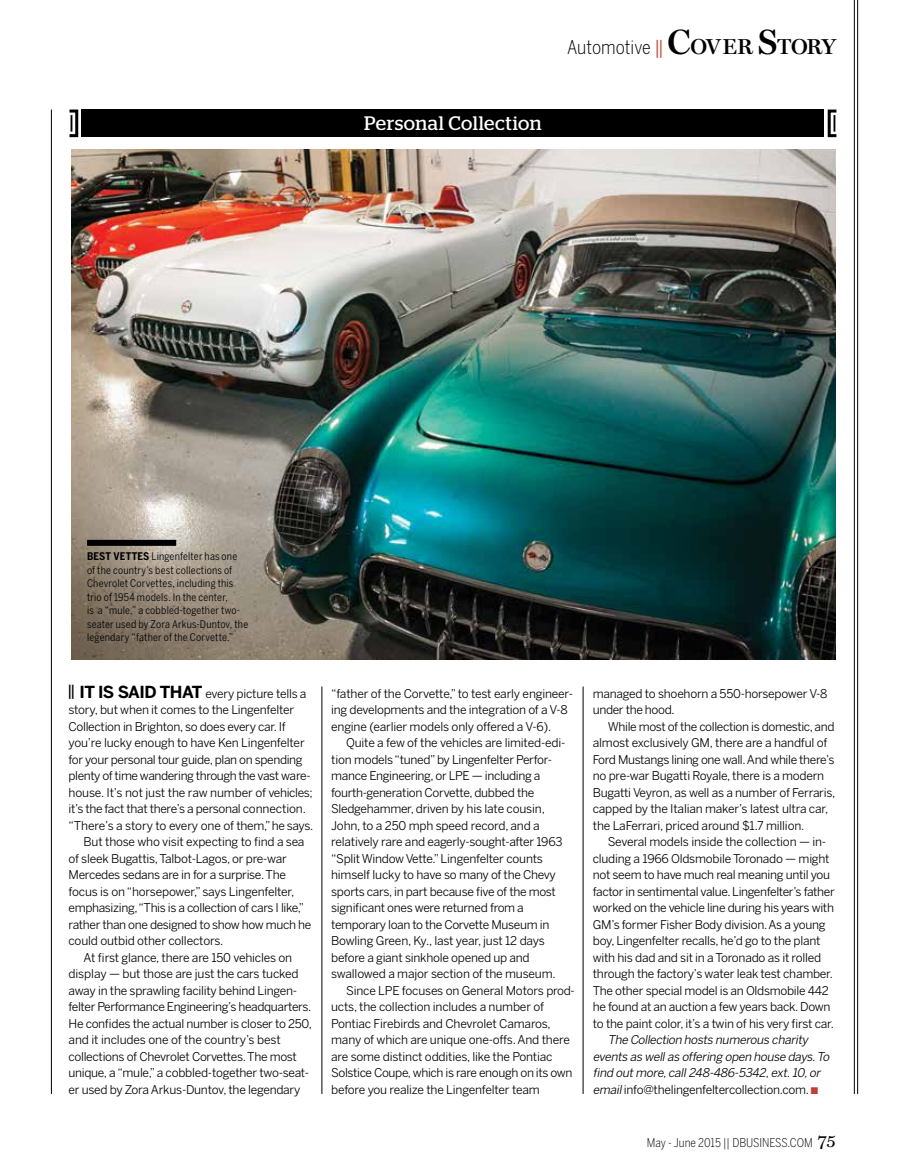
<style>
.page{position:relative;width:905px;height:1175px;background:#fff}
.page>*{position:absolute;margin:0;border:0;box-sizing:border-box;transform-origin:0 0}
.t1{font:19.5px "Stag";letter-spacing:.025em;color:#fff}
.t2{font:300 18.9px "Benton Sans Cond";color:#000}
.t3{font:12px/16.5px "Benton Sans";letter-spacing:-.025em;color:#000}
.t4{font:italic 12px/16.5px "Benton Sans";color:#000}
.t5{font:300 12px "Benton Sans Cond";color:#000}
.t6{font:10.5px/13.5px "Benton Sans Cond";letter-spacing:.02em;color:#000}
.s1{font-weight:400;font-size:19.05px;color:#be4734}
.s2{font-family:"Miller Display";font-weight:600;font-size:35.25px}
.s3{font-family:"Miller Display";font-weight:600;font-size:21.75px}
.s4{font-weight:700}
.s5{font-family:"Stag";font-size:18px}
.s6{font-weight:700;font-size:16.5px}
.s7{font-style:normal}
.s8{color:#c04132}
.s9{font-family:"Miller Text";font-weight:400;font-size:18px}
</style>
<div class="page">
<hr style="left:51px;top:110px;width:1px;height:984px;background:#000">
<hr style="left:857px;top:0;width:1px;height:1094px;background:#000">
<hr style="left:854px;top:0;width:1px;height:1094px;background:#000">
<img style="left:71px;top:149px;width:764px;height:510px">
<div style="left:82px;top:110px;width:742px;height:27px;background:#000"></div>
<div style="left:68px;top:109px;width:10px;height:28px;border:3px solid #000"></div>
<svg style="left:71px;top:115px;width:1px;height:17px"></svg>
<div style="left:827px;top:109px;width:10px;height:28px;border:3px solid #000"></div>
<svg style="left:833px;top:115px;width:2px;height:17px"></svg>
<div style="left:87px;top:540px;width:89px;height:6px;background:#000"></div>
<hr style="left:321px;top:686px;width:1px;height:407px;background:#000">
<hr style="left:583px;top:686px;width:1px;height:407px;background:#000">
<h1 class="t1" style="left:364px;top:111px;width:179px">Personal Collection</h1>
<h2 class="t2" style="left:567px;top:36px;width:270px">Automotive <span class="s1">||</span> <span class="s2">C</span><span class="s3">OVER</span> <span class="s2">S</span><span class="s3">TORY</span></h2>
<p class="t6" style="left:87px;top:549px;width:163px"><span class="s4">BEST VETTES</span> Lingenfelter has one<br>of the country’s best collections of Chevrolet Corvettes, including this trio of 1954 models. In the center,<br>is a “mule,” a cobbled-together two&shy;seater used by Zora Arkus-Duntov, the legendary “father of the Corvette.”</p>
<p class="t3" style="left:69px;top:685px;width:239px"><span class="s5">||</span> <span class="s6">IT IS SAID THAT</span> every picture tells a</p>
<p class="t3" style="left:69px;top:701px;width:227px">story, but when it comes to the Lingenfelter</p>
<p class="t3" style="left:69px;top:718px;width:219px">Collection in Brighton, so does every car. If</p>
<p class="t3" style="left:69px;top:734px;width:238px">you’re lucky enough to have Ken Lingenfelter</p>
<p class="t3" style="left:69px;top:751px;width:235px">for your personal tour guide, plan on spending</p>
<p class="t3" style="left:69px;top:767px;width:244px">plenty of time wandering through the vast ware-</p>
<p class="t3" style="left:69px;top:784px;width:246px">house. It’s not just the raw number of vehicles;</p>
<p class="t3" style="left:69px;top:800px;width:239px">it’s the fact that there’s a personal connection.</p>
<p class="t3" style="left:69px;top:817px;width:246px">“There’s a story to every one of them,” he says.</p>
<p class="t3" style="left:84px;top:833px;width:222px">But those who visit expecting to find a sea</p>
<p class="t3" style="left:69px;top:850px;width:220px">of sleek Bugattis, Talbot-Lagos, or pre-war</p>
<p class="t3" style="left:69px;top:866px;width:219px">Mercedes sedans are in for a surprise. The</p>
<p class="t3" style="left:69px;top:883px;width:227px">focus is on “horsepower,” says Lingenfelter,</p>
<p class="t3" style="left:69px;top:899px;width:237px">emphasizing, “This is a collection of cars I like,”</p>
<p class="t3" style="left:69px;top:916px;width:244px">rather than one designed to show how much he</p>
<p class="t3" style="left:69px;top:932px;width:156px">could outbid other collectors.</p>
<p class="t3" style="left:84px;top:949px;width:210px">At first glance, there are 150 vehicles on</p>
<p class="t3" style="left:69px;top:965px;width:231px">display — but those are just the cars tucked</p>
<p class="t3" style="left:69px;top:982px;width:230px">away in the sprawling facility behind Lingen-</p>
<p class="t3" style="left:69px;top:998px;width:244px">felter Performance Engineering’s headquarters.</p>
<p class="t3" style="left:69px;top:1015px;width:245px">He confides the actual number is closer to 250,</p>
<p class="t3" style="left:69px;top:1031px;width:214px">and it includes one of the country’s best</p>
<p class="t3" style="left:69px;top:1048px;width:230px">collections of Chevrolet Corvettes. The most</p>
<p class="t3" style="left:69px;top:1064px;width:242px">unique, a “mule,” a cobbled-together two-seat-</p>
<p class="t3" style="left:69px;top:1081px;width:233px">er used by Zora Arkus-Duntov, the legendary</p>
<p class="t3" style="left:331px;top:685px;width:243px">“father of the Corvette,” to test early engineer&shy;ing developments and the integration of a V-8 engine (earlier models only offered a V-6).</p>
<p class="t3" style="left:346px;top:734px;width:221px">Quite a few of the vehicles are limited-edi-</p>
<p class="t3" style="left:331px;top:751px;width:222px">tion models “tuned” by Lingenfelter Perfor-</p>
<p class="t3" style="left:331px;top:767px;width:211px">mance Engineering, or LPE — including a</p>
<p class="t3" style="left:331px;top:784px;width:205px">fourth-generation Corvette, dubbed the</p>
<p class="t3" style="left:331px;top:800px;width:215px">Sledgehammer, driven by his late cousin,</p>
<p class="t3" style="left:331px;top:817px;width:210px">John, to a 250 mph speed record, and a</p>
<p class="t3" style="left:331px;top:833px;width:233px">relatively rare and eagerly-sought-after 1963</p>
<p class="t3" style="left:331px;top:850px;width:213px">“Split Window Vette.” Lingenfelter counts</p>
<p class="t3" style="left:331px;top:866px;width:226px">himself lucky to have so many of the Chevy</p>
<p class="t3" style="left:331px;top:883px;width:226px">sports cars, in part because five of the most</p>
<p class="t3" style="left:331px;top:899px;width:194px">significant ones were returned from a</p>
<p class="t3" style="left:331px;top:916px;width:220px">temporary loan to the Corvette Museum in</p>
<p class="t3" style="left:331px;top:932px;width:215px">Bowling Green, Ky., last year, just 12 days</p>
<p class="t3" style="left:331px;top:949px;width:200px">before a giant sinkhole opened up and</p>
<p class="t3" style="left:331px;top:965px;width:226px">swallowed a major section of the museum.</p>
<p class="t3" style="left:346px;top:982px;width:230px">Since LPE focuses on General Motors prod-</p>
<p class="t3" style="left:331px;top:998px;width:214px">ucts, the collection includes a number of</p>
<p class="t3" style="left:331px;top:1015px;width:221px">Pontiac Firebirds and Chevrolet Camaros,</p>
<p class="t3" style="left:331px;top:1031px;width:240px">many of which are unique one-offs. And there</p>
<p class="t3" style="left:331px;top:1048px;width:223px">are some distinct oddities, like the Pontiac</p>
<p class="t3" style="left:331px;top:1064px;width:243px">Solstice Coupe, which is rare enough on its own</p>
<p class="t3" style="left:331px;top:1081px;width:210px">before you realize the Lingenfelter team</p>
<p class="t3" style="left:592px;top:685px;width:236px">managed to shoehorn a 550-horsepower V-8 under the hood.</p>
<p class="t3" style="left:592px;top:718px;width:244px;text-indent:15px">While most of the collection is domestic, and almost exclusively GM, there are a handful of Ford Mustangs lining one wall. And while there’s no pre-war Bugatti Royale, there is a modern Bugatti Veyron, as well as a number of Ferraris, capped by the Italian maker’s latest ultra car, the LaFerrari, priced around $1.7 million.</p>
<p class="t3" style="left:592px;top:833px;width:243px;text-indent:15px">Several models inside the collection — in&shy;cluding a 1966 Oldsmobile Toronado — might not seem to have much real meaning until you factor in sentimental value. Lingenfelter’s father worked on the vehicle line during his years with GM’s former Fisher Body division. As a young boy, Lingenfelter recalls, he’d go to the plant with his dad and sit in a Toronado as it rolled through the factory’s water leak test chamber.<br>The other special model is an Oldsmobile 442 he found at an auction a few years back. Down to the paint color, it’s a twin of his very first car.</p>
<p class="t4" style="left:592px;top:1031px;width:240px;text-indent:15px">The Collection hosts numerous charity events as wellas offering open house days.To find outmore,call248-486-5342,ext.10,or email<span class="s7">info@thelingenfeltercollection.com.</span> <span class="s8">■</span></p>
<p class="t5" style="left:646px;top:1135px;width:191px">May - June 2015 || DBUSINESS.COM <span class="s9">75</span></p>
</div>
